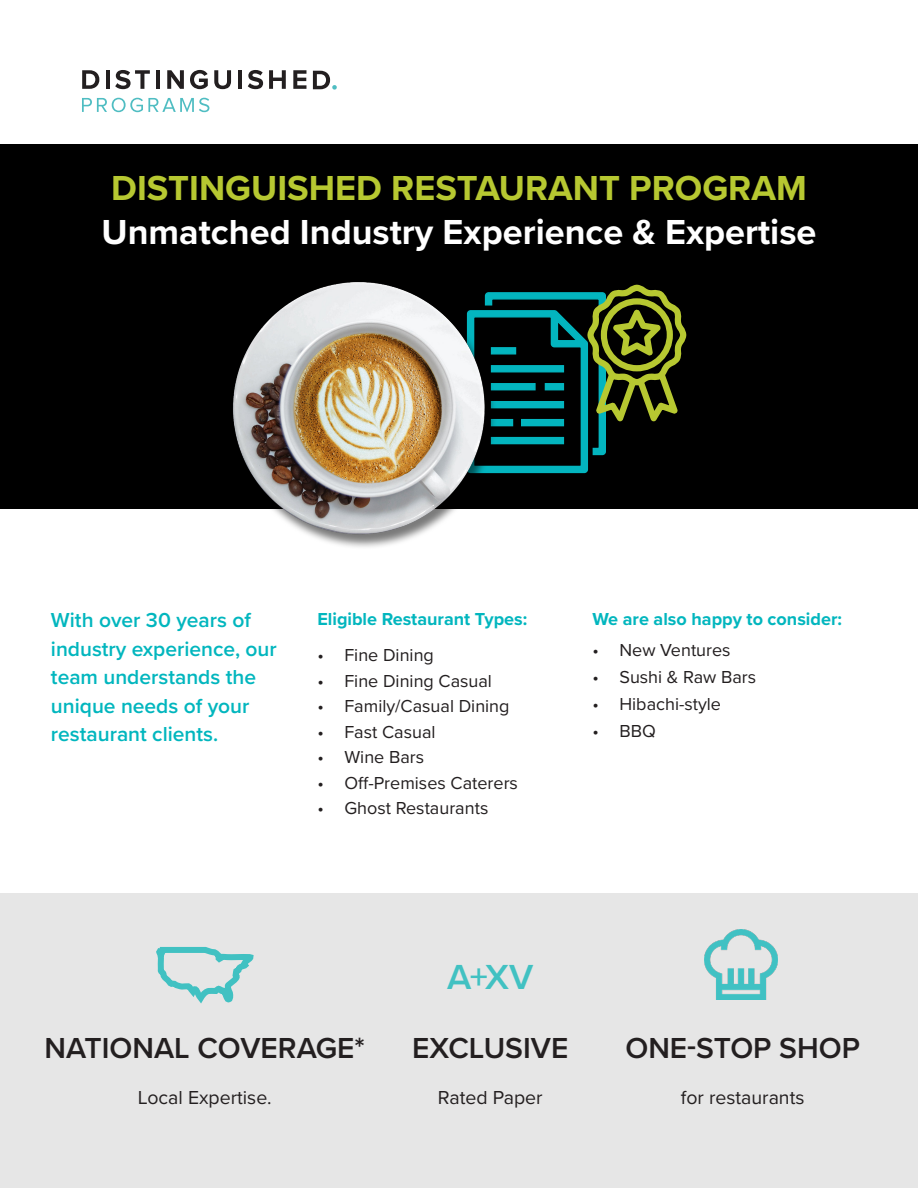
<style>
.page{position:relative;width:918px;height:1188px;background:#fff}
.page>*{position:absolute;margin:0;border:0;box-sizing:border-box;transform-origin:0 0}
.t1{font:600 36.15px "Proxima Nova";color:#41c1c2}
.t2{font:700 36px "Proxima Nova";color:#fff}
.t3{font:700 36px "Proxima Nova";color:#b7c831}
.t4{font:600 30px "Proxima Nova";color:#231f20}
.t5{font:600 21px/28.5px "Proxima Nova";color:#02b6be}
.t6{font:19.5px "Proxima Nova";color:#231f20}
.t7{font:18px "Proxima Nova";color:#231f20}
.t8{font:700 18px "Proxima Nova";color:#02b6be}
</style>
<div class="page">
<div style="left:0;top:894px;width:918px;height:294px;background:#e6e6e6"></div>
<div style="left:0;top:144px;width:918px;height:365px;background:#000"></div>
<svg style="left:82px;top:70px;width:17px;height:19px"></svg>
<hr style="left:106px;top:70px;width:3px;height:19px;background:#231f20">
<svg style="left:115px;top:70px;width:35px;height:19px"></svg>
<hr style="left:156px;top:70px;width:4px;height:19px;background:#231f20">
<svg style="left:167px;top:70px;width:17px;height:19px"></svg>
<svg style="left:190px;top:70px;width:18px;height:19px"></svg>
<svg style="left:214px;top:70px;width:17px;height:19px"></svg>
<hr style="left:238px;top:70px;width:4px;height:19px;background:#231f20">
<svg style="left:248px;top:70px;width:15px;height:19px"></svg>
<svg style="left:269px;top:70px;width:17px;height:19px"></svg>
<svg style="left:293px;top:70px;width:13px;height:19px"></svg>
<svg style="left:313px;top:71px;width:24px;height:19px"></svg>
<svg style="left:82px;top:98px;width:127px;height:14px"></svg>
<img style="left:233px;top:282px;width:233px;height:265px">
<svg style="left:156px;top:947px;width:98px;height:57px"></svg>
<svg style="left:466px;top:284px;width:221px;height:190px"></svg>
<img style="left:705px;top:930px;width:73px;height:70px">
<p class="t3" style="left:111px;top:162px;width:697px">DISTINGUISHED RESTAURANT PROGRAM</p>
<p class="t2" style="left:101px;top:205px;width:717px">Unmatched Industry Experience &amp; Expertise</p>
<p class="t5" style="left:51px;top:605px;width:227px">With over 30 years of industry experience, our team understands the unique needs of your restaurant clients.</p>
<p class="t8" style="left:317px;top:605px;width:211px">Eligible Restaurant Types:</p>
<p class="t7" style="left:317px;top:642px;width:118px">• Fine Dining</p>
<p class="t7" style="left:317px;top:667px;width:176px">• Fine Dining Casual</p>
<p class="t7" style="left:317px;top:693px;width:194px">• Family/Casual Dining</p>
<p class="t7" style="left:317px;top:718px;width:120px">• Fast Casual</p>
<p class="t7" style="left:317px;top:744px;width:108px">• Wine Bars</p>
<p class="t7" style="left:317px;top:769px;width:202px">• Off-Premises Caterers</p>
<p class="t7" style="left:317px;top:795px;width:172px">• Ghost Restaurants</p>
<p class="t8" style="left:592px;top:605px;width:251px">We are also happy to consider:</p>
<p class="t7" style="left:592px;top:637px;width:140px">• New Ventures</p>
<p class="t7" style="left:592px;top:664px;width:165px">• Sushi &amp; Raw Bars</p>
<p class="t7" style="left:592px;top:691px;width:130px">• Hibachi-style</p>
<p class="t7" style="left:592px;top:718px;width:65px">• BBQ</p>
<p class="t1" style="left:447px;top:950px;width:88px">A+XV</p>
<p class="t4" style="left:45px;top:1025px;width:322px">NATIONAL COVERAGE*</p>
<p class="t6" style="left:138px;top:1083px;width:135px">Local Expertise.</p>
<p class="t6" style="left:438px;top:1083px;width:106px">Rated Paper</p>
<p class="t6" style="left:681px;top:1083px;width:125px">for restaurants</p>
<p class="t4" style="left:412px;top:1025px;width:158px">EXCLUSIVE</p>
<p class="t4" style="left:625px;top:1025px;width:236px">ONE-STOP SHOP</p>
</div>
